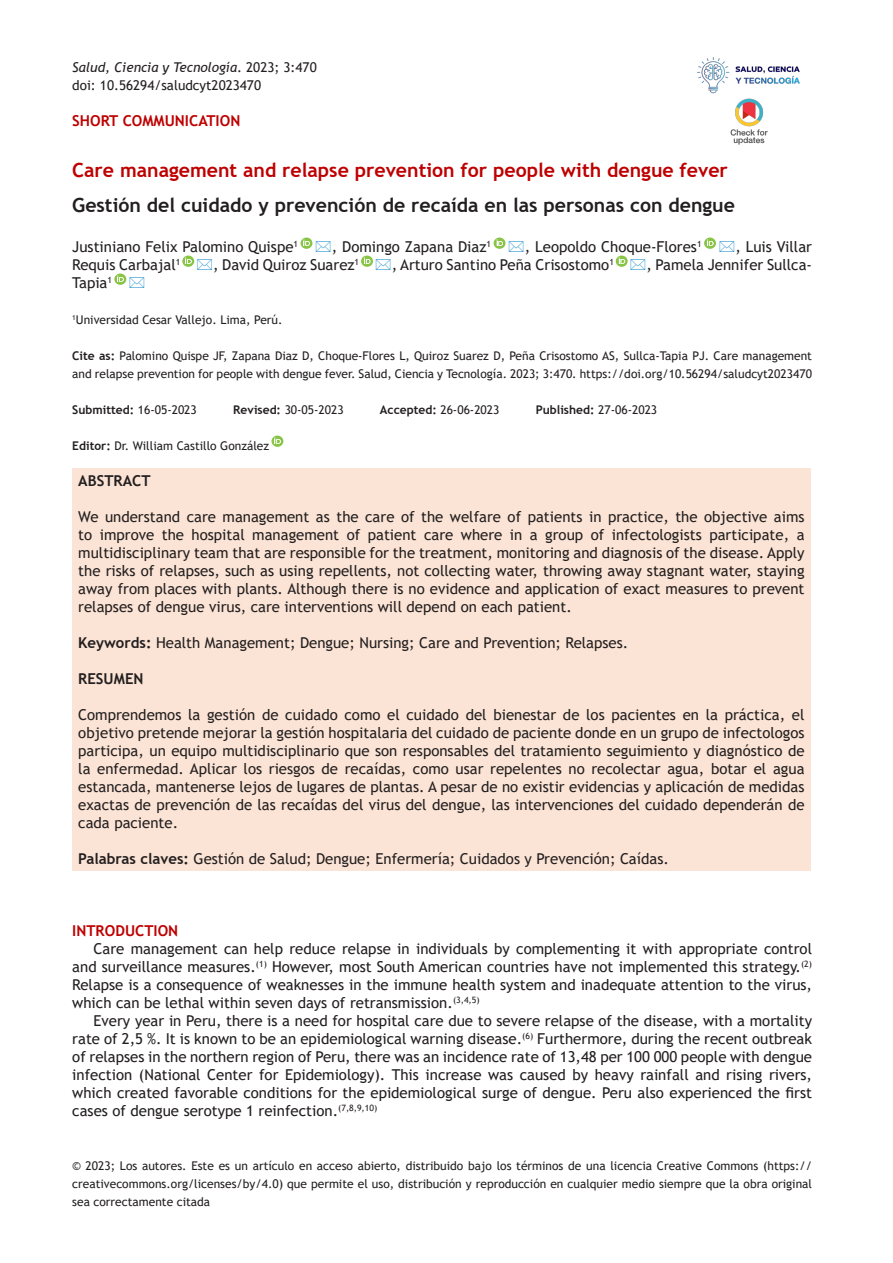
<style>
.page{position:relative;width:893px;height:1263px;background:#fff}
.page>*{position:absolute;margin:0;border:0;box-sizing:border-box;transform-origin:0 0}
.t1{font:700 19.5px "Trebuchet MS";color:#231f20}
.t2{font:700 19.5px "Trebuchet MS";color:#be0000}
.t3{font:15px/18px "Trebuchet MS";color:#231f20;text-align:justify}
.t4{font:700 15px "Trebuchet MS";color:#be0000}
.t5{font:700 15px "Trebuchet MS";color:#231f20}
.t6{font:italic 13.5px "Trebuchet MS";color:#231f20}
.t7{font:13.5px "Trebuchet MS";color:#231f20}
.t8{font:12px/18px "Trebuchet MS";color:#231f20;text-align:justify}
.t9{font:700 12px "Trebuchet MS";color:#231f20}
.s1{font-style:normal}
.s2{font-weight:700}
.s3{font-weight:400}
</style>
<div class="page">
<img style="left:697px;top:57px;width:103px;height:37px">
<img style="left:730px;top:98px;width:38px;height:47px">
<div style="left:72px;top:468px;width:739px;height:402px;background:#fbe4d5"></div>
<svg style="left:271px;top:436px;width:12px;height:11px"></svg>
<svg style="left:301px;top:238px;width:12px;height:11px"></svg>
<svg style="left:494px;top:238px;width:12px;height:11px"></svg>
<svg style="left:704px;top:238px;width:12px;height:11px"></svg>
<svg style="left:182px;top:256px;width:13px;height:11px"></svg>
<svg style="left:361px;top:256px;width:12px;height:11px"></svg>
<svg style="left:616px;top:256px;width:12px;height:11px"></svg>
<svg style="left:114px;top:274px;width:13px;height:11px"></svg>
<p class="t6" style="left:72px;top:59px;width:246px">Salud, Ciencia y Tecnología<span class="s1">. 2023; 3:470</span></p>
<p class="t7" style="left:72px;top:77px;width:190px">doi: 10.56294/saludcyt2023470</p>
<p class="t4" style="left:72px;top:111px;width:170px">SHORT COMMUNICATION</p>
<p class="t2" style="left:72px;top:158px;width:657px">Care management and relapse prevention for people with dengue fever</p>
<p class="t1" style="left:72px;top:193px;width:664px">Gestión del cuidado y prevención de recaída en las personas con dengue</p>
<p class="t3" style="left:72px;top:238px;width:227px">Justiniano Felix Palomino Quispe<sup>1</sup></p>
<p class="t3" style="left:332px;top:238px;width:161px">, Domingo Zapana Diaz<sup>1</sup></p>
<p class="t3" style="left:525px;top:238px;width:178px">, Leopoldo Choque-Flores<sup>1</sup></p>
<p class="t3" style="left:735px;top:238px;width:78px">, Luis Villar</p>
<p class="t3" style="left:72px;top:256px;width:110px">Requis Carbajal<sup>1</sup></p>
<p class="t3" style="left:213px;top:256px;width:148px">, David Quiroz Suarez<sup>1</sup></p>
<p class="t3" style="left:392px;top:256px;width:224px">, Arturo Santino Peña Crisostomo<sup>1</sup></p>
<p class="t3" style="left:646px;top:256px;width:167px">, Pamela Jennifer Sullca-</p>
<p class="t3" style="left:72px;top:274px;width:41px">Tapia<sup>1</sup></p>
<p class="t8" style="left:72px;top:311px;width:212px"><sup>1</sup>Universidad Cesar Vallejo. Lima, Perú.</p>
<p class="t8" style="left:72px;top:347px;width:741px"><span class="s2">Cite as:</span> Palomino Quispe JF, Zapana Diaz D, Choque-Flores L, Quiroz Suarez D, Peña Crisostomo AS, Sullca-Tapia PJ. Care management and relapse prevention for people with dengue fever. Salud, Ciencia y Tecnología. 2023; 3:470. https://doi.org/10.56294/saludcyt2023470</p>
<p class="t9" style="left:72px;top:402px;width:126px">Submitted: <span class="s3">16-05-2023</span></p>
<p class="t8" style="left:233px;top:401px;width:112px"><span class="s2">Revised:</span> 30-05-2023</p>
<p class="t8" style="left:380px;top:401px;width:121px"><span class="s2">Accepted:</span> 26-06-2023</p>
<p class="t9" style="left:536px;top:402px;width:123px">Published: <span class="s3">27-06-2023</span></p>
<p class="t8" style="left:72px;top:437px;width:198px"><span class="s2">Editor:</span> Dr. William Castillo González</p>
<p class="t5" style="left:78px;top:471px;width:74px">ABSTRACT</p>
<p class="t3" style="left:78px;top:508px;width:728px">We understand care management as the care of the welfare of patients in practice, the objective aims to improve the hospital management of patient care where in a group of infectologists participate, a multidisciplinary team that are responsible for the treatment, monitoring and diagnosis of the disease. Apply the risks of relapses, such as using repellents, not collecting water, throwing away stagnant water, staying away from places with plants. Although there is no evidence and application of exact measures to prevent relapses of dengue virus, care interventions will depend on each patient.</p>
<p class="t3" style="left:78px;top:634px;width:552px"><span class="s2">Keywords:</span> Health Management; Dengue; Nursing; Care and Prevention; Relapses.</p>
<p class="t5" style="left:78px;top:669px;width:67px">RESUMEN</p>
<p class="t3" style="left:78px;top:706px;width:728px">Comprendemos la gestión de cuidado como el cuidado del bienestar de los pacientes en la práctica, el objetivo pretende mejorar la gestión hospitalaria del cuidado de paciente donde en un grupo de infectologos participa, un equipo multidisciplinario que son responsables del tratamiento seguimiento y diagnóstico de la enfermedad. Aplicar los riesgos de recaídas, como usar repelentes no recolectar agua, botar el agua estancada, mantenerse lejos de lugares de plantas. A pesar de no existir evidencias y aplicación de medidas exactas de prevención de las recaídas del virus del dengue, las intervenciones del cuidado dependerán de cada paciente.</p>
<p class="t3" style="left:78px;top:850px;width:592px"><span class="s2">Palabras claves:</span> Gestión de Salud; Dengue; Enfermería; Cuidados y Prevención; Caídas.</p>
<p class="t4" style="left:72px;top:921px;width:107px">INTRODUCTION</p>
<p class="t3" style="left:72px;top:940px;width:741px;text-indent:21px">Care management can help reduce relapse in individuals by complementing it with appropriate control and surveillance measures.<sup>(1)</sup> However, most South American countries have not implemented this strategy.<sup>(2)<br></sup>Relapse is a consequence of weaknesses in the immune health system and inadequate attention to the virus, which can be lethal within seven days of retransmission.<sup>(3,4,5)</sup></p>
<p class="t3" style="left:72px;top:1012px;width:741px;text-indent:21px">Every year in Peru, there is a need for hospital care due to severe relapse of the disease, with a mortality rate of 2,5 %. It is known to be an epidemiological warning disease.<sup>(6)</sup> Furthermore, during the recent outbreak of relapses in the northern region of Peru, there was an incidence rate of 13,48 per 100 000 people with dengue infection (National Center for Epidemiology). This increase was caused by heavy rainfall and rising rivers, which created favorable conditions for the epidemiological surge of dengue. Peru also experienced the first cases of dengue serotype 1 reinfection.<sup>(7,8,9,10)</sup></p>
<p class="t8" style="left:72px;top:1157px;width:741px">© 2023; Los autores. Este es un artículo en acceso abierto, distribuido bajo los términos de una licencia Creative Commons (https:// creativecommons.org/licenses/by/4.0) que permite el uso, distribución y reproducción en cualquier medio siempre que la obra original sea correctamente citada</p>
</div>
